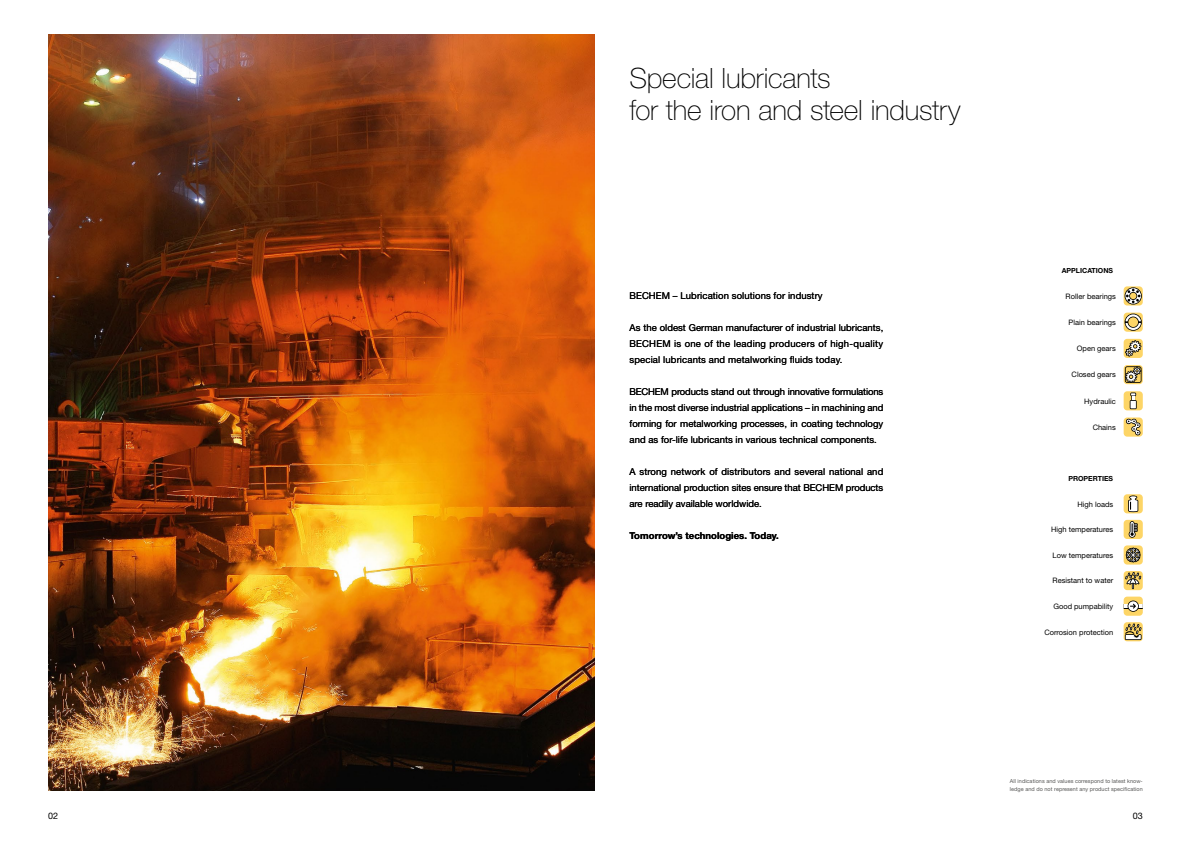
<style>
.page{position:relative;width:1191px;height:842px;background:#fff}
.page>*{position:absolute;margin:0;border:0;box-sizing:border-box;transform-origin:0 0}
.t1{font:100 28px "Helvetica Neue LT Std";letter-spacing:-.01em;color:#000}
.t2{font:9.5px/16px "Helvetica Neue LT Std";letter-spacing:.005em;color:#000;text-align:justify}
.t3{font:700 9.5px "Helvetica Neue LT Std";letter-spacing:.005em;color:#000}
.t4{font:9px "Helvetica Neue LT Std";color:#000}
.t5{font:7.5px "Helvetica Neue LT Std";color:#000}
.t6{font:700 7px "Helvetica Neue LT Std";color:#000}
.t7{font:5.5px "Helvetica Neue LT Std";letter-spacing:.01em;color:#575756}
</style>
<div class="page">
<img style="left:48px;top:34px;width:547px;height:756px">
<svg style="left:1123px;top:286px;width:19px;height:19px"></svg>
<svg style="left:1124px;top:287px;width:17px;height:18px"></svg>
<svg style="left:1123px;top:313px;width:19px;height:19px"></svg>
<svg style="left:1124px;top:314px;width:17px;height:17px"></svg>
<div style="left:1123px;top:494px;width:19px;height:19px;background:#fdd566;border-radius:4px"></div>
<svg style="left:1128px;top:495px;width:10px;height:17px"></svg>
<svg style="left:1123px;top:622px;width:19px;height:19px"></svg>
<svg style="left:1124px;top:623px;width:17px;height:17px"></svg>
<div style="left:1123px;top:520px;width:19px;height:19px;background:#fdd566;border-radius:4px"></div>
<svg style="left:1128px;top:521px;width:9px;height:17px"></svg>
<div style="left:1123px;top:571px;width:19px;height:19px;background:#fdd566;border-radius:4px"></div>
<svg style="left:1125px;top:572px;width:16px;height:17px"></svg>
<div style="left:1123px;top:597px;width:19px;height:19px;background:#fdd566;border-radius:4px"></div>
<svg style="left:1123px;top:604px;width:19px;height:4px"></svg>
<svg style="left:1127px;top:600px;width:11px;height:12px"></svg>
<svg style="left:1128px;top:601px;width:10px;height:10px"></svg>
<svg style="left:1130px;top:604px;width:6px;height:5px"></svg>
<svg style="left:1123px;top:365px;width:19px;height:19px"></svg>
<svg style="left:1124px;top:366px;width:17px;height:17px"></svg>
<div style="left:1123px;top:339px;width:19px;height:19px;background:#fdd566;border-radius:4px"></div>
<svg style="left:1125px;top:340px;width:16px;height:17px"></svg>
<svg style="left:1123px;top:417px;width:19px;height:20px"></svg>
<svg style="left:1126px;top:419px;width:14px;height:16px"></svg>
<svg style="left:1123px;top:545px;width:19px;height:20px"></svg>
<svg style="left:1125px;top:547px;width:15px;height:15px"></svg>
<div style="left:1123px;top:391px;width:19px;height:19px;background:#fdd566;border-radius:4px"></div>
<svg style="left:1129px;top:392px;width:7px;height:17px"></svg>
<p class="t1" style="left:629px;top:62px;width:203px">Special lubricants</p>
<p class="t1" style="left:629px;top:94px;width:332px">for the iron and steel industry</p>
<p class="t2" style="left:629px;top:287px;width:195px">BECHEM – Lubrication solutions for industry</p>
<p class="t2" style="left:629px;top:319px;width:255px">As the oldest German manufacturer of industrial lubricants, BECHEM is one of the leading producers of high-quality special lubricants and metalworking fluids today.</p>
<p class="t2" style="left:629px;top:383px;width:255px">BECHEM products stand out through innovative formulations in the most diverse industrial applications – in machining and forming for metalworking processes, in coating technology and as for-life lubricants in various technical components.</p>
<p class="t2" style="left:629px;top:463px;width:255px">A strong network of distributors and several national and international production sites ensure that BECHEM products are readily available worldwide.</p>
<p class="t3" style="left:629px;top:529px;width:151px">Tomorrow’s technologies. Today.</p>
<p class="t6" style="left:1061px;top:267px;width:53px">APPLICATIONS</p>
<p class="t5" style="left:1065px;top:292px;width:52px">Roller bearings</p>
<p class="t5" style="left:1068px;top:318px;width:49px">Plain bearings</p>
<p class="t5" style="left:1076px;top:344px;width:41px">Open gears</p>
<p class="t5" style="left:1071px;top:370px;width:46px">Closed gears</p>
<p class="t5" style="left:1084px;top:396px;width:33px">Hydraulic</p>
<p class="t5" style="left:1092px;top:423px;width:25px">Chains</p>
<p class="t6" style="left:1068px;top:474px;width:46px">PROPERTIES</p>
<p class="t5" style="left:1077px;top:499px;width:37px">High loads</p>
<p class="t5" style="left:1051px;top:525px;width:64px">High temperatures</p>
<p class="t5" style="left:1052px;top:551px;width:62px">Low temperatures</p>
<p class="t5" style="left:1052px;top:576px;width:62px">Resistant to water</p>
<p class="t5" style="left:1053px;top:602px;width:61px">Good pumpability</p>
<p class="t5" style="left:1044px;top:627px;width:70px">Corrosion protection</p>
<p class="t7" style="left:1010px;top:778px;width:134px">All indications and values correspond to latest know-</p>
<p class="t7" style="left:1010px;top:785px;width:134px">ledge and do not represent any product specification</p>
<p class="t4" style="left:48px;top:811px;width:12px">02</p>
<p class="t4" style="left:1132px;top:811px;width:12px">03</p>
</div>
